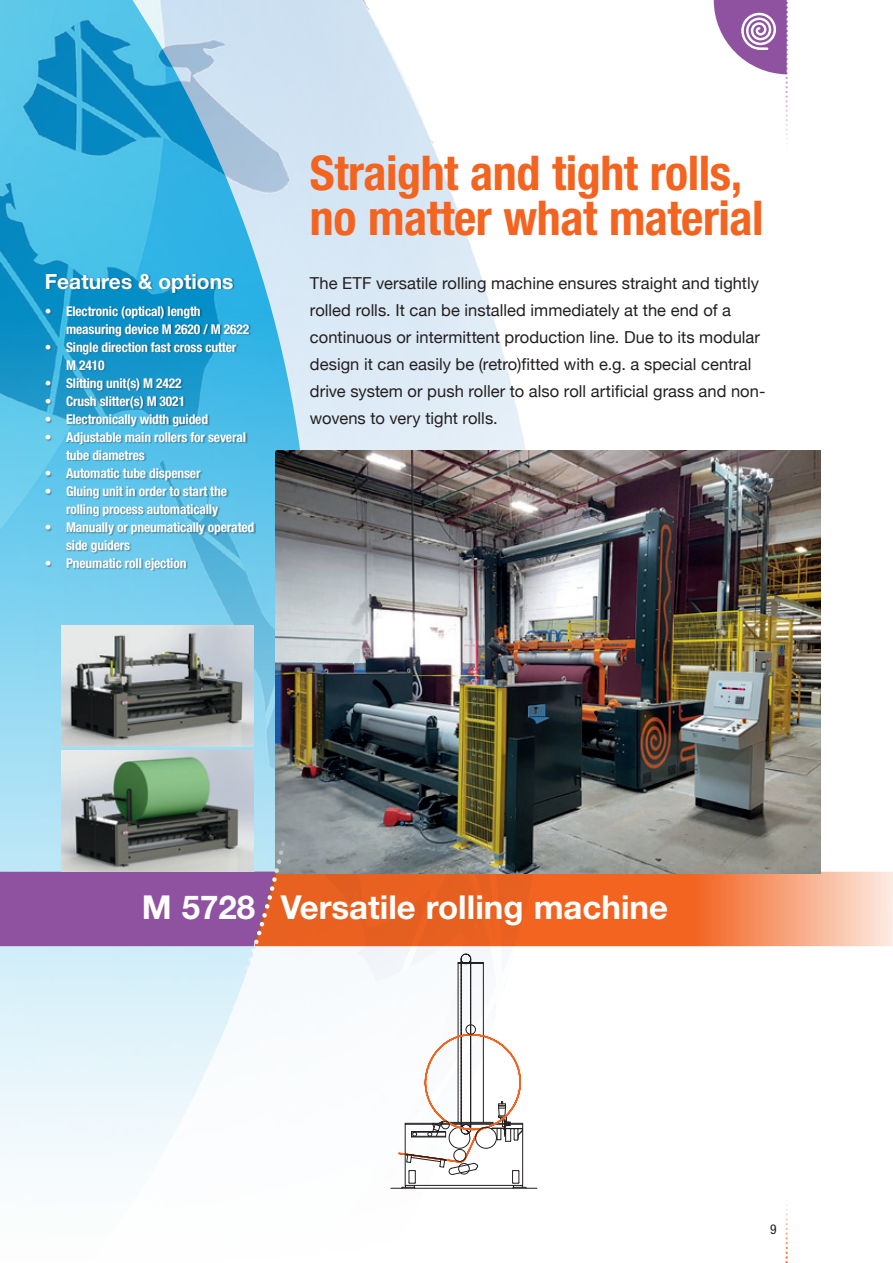
<style>
.page{position:relative;width:893px;height:1263px;background:#fff}
.page>*{position:absolute;margin:0;border:0;box-sizing:border-box;transform-origin:0 0}
.t1{font:700 condensed 48px/45px "Helvetica Neue";letter-spacing:-.01em;color:#f36421}
.t2{font:700 33px "Helvetica Neue";color:#fff}
.t3{font:700 21px "Helvetica Neue";color:#fff}
.t4{font:16.5px/27px "Helvetica Neue";color:#231f20}
.t5{font:700 condensed 13.5px/18px "Helvetica Neue";letter-spacing:-.01em;color:#fff}
.t6{font:condensed 13.5px "Helvetica Neue";color:#231f20}
</style>
<div class="page">
<img style="left:0;top:0;width:561px;height:1189px">
<svg style="left:785px;top:1204px;width:3px;height:59px"></svg>
<svg style="left:289px;top:872px;width:604px;height:74px;background:#f07940"></svg>
<svg style="left:714px;top:0;width:74px;height:140px"></svg>
<img style="left:275px;top:451px;width:546px;height:423px">
<div style="left:46px;top:274px;width:209px;height:297px;background:#231f20;opacity:.4"></div>
<hr style="left:391px;top:1188px;width:146px;height:1px;background:#231f20">
<div style="left:461px;top:954px;width:10px;height:10px;border:1px dashed #231f20;border-radius:50%"></div>
<svg style="left:397px;top:959px;width:129px;height:229px"></svg>
<div style="left:458px;top:1163px;width:12px;height:11px;border:1px solid #231f20;border-radius:50%"></div>
<div style="left:466px;top:1024px;width:10px;height:11px;border:1px solid #231f20;border-radius:50%"></div>
<img style="left:62px;top:750px;width:191px;height:82px">
<img style="left:62px;top:626px;width:191px;height:120px">
<svg style="left:0;top:832px;width:289px;height:154px;background:#a690b4"></svg>
<h3 class="t3" style="left:45px;top:268px;width:190px">Features &amp; options</h3>
<p class="t5" style="left:66px;top:302px;width:185px;text-indent:-21px">• Electronic (optical) length measuring device M 2620 / M 2622</p>
<p class="t5" style="left:66px;top:338px;width:172px;text-indent:-21px">• Single direction fast cross cutter<br>M 2410</p>
<p class="t5" style="left:45px;top:374px;width:138px">• Slitting unit(s) M 2422</p>
<p class="t5" style="left:45px;top:392px;width:142px">• Crush slitter(s) M 3021</p>
<p class="t5" style="left:45px;top:410px;width:165px">• Electronically width guided</p>
<p class="t5" style="left:66px;top:428px;width:181px;text-indent:-21px">• Adjustable main rollers for several tube diametres</p>
<p class="t5" style="left:45px;top:464px;width:157px">• Automatic tube dispenser</p>
<p class="t5" style="left:66px;top:482px;width:163px;text-indent:-21px">• Gluing unit in order to start the rolling process automatically</p>
<p class="t5" style="left:66px;top:518px;width:190px;text-indent:-21px">• Manually or pneumatically operated side guiders</p>
<p class="t5" style="left:45px;top:554px;width:143px">• Pneumatic roll ejection</p>
<h1 class="t1" style="left:310px;top:149px;width:455px">Straight and tight rolls, no matter what material</h1>
<p class="t4" style="left:310px;top:270px;width:457px">The ETF versatile rolling machine ensures straight and tightly rolled rolls. It can be installed immediately at the end of a continuous or intermittent production line. Due to its modular design it can easily be (retro)fitted with e.g. a special central drive system or push roller to also roll artificial grass and non&shy;wovens to very tight rolls.</p>
<h2 class="t2" style="left:142px;top:886px;width:528px">M 5728 Versatile rolling machine</h2>
<p class="t6" style="left:770px;top:1221px;width:8px">9</p>
</div>
